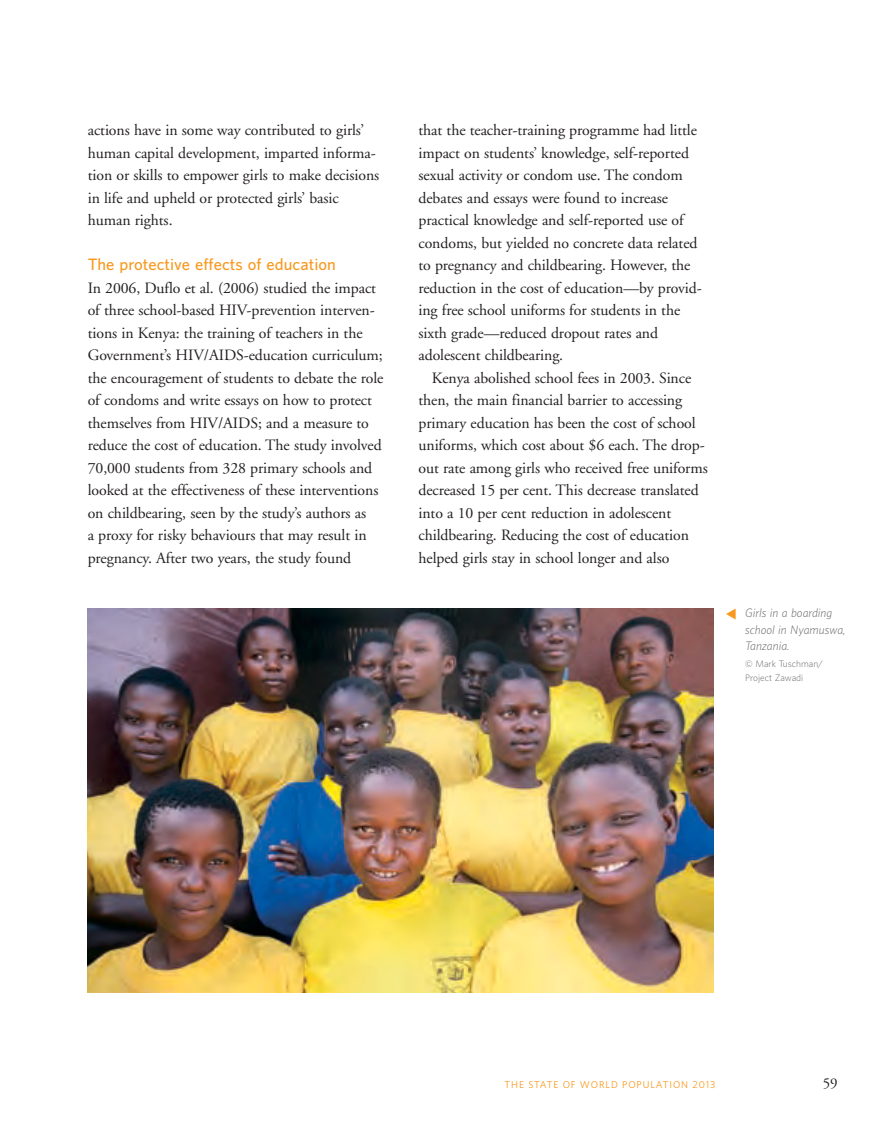
<style>
.page{position:relative;width:891px;height:1134px;background:#fff}
.page>*{position:absolute;margin:0;border:0;box-sizing:border-box;transform-origin:0 0}
.t1{font:15.75px/22.5px "Adobe Garamond";letter-spacing:-.005em;color:#231f20}
.t2{font:600 15px "UNFPA";letter-spacing:.005em;color:#f8981d}
.t3{font:15px "Adobe Garamond";color:#231f20}
.t4{font:italic 300 11.25px/16.5px "UNFPA";color:#676769}
.t5{font:9px "UNFPA Text";letter-spacing:.1em;color:#f8981d}
.t6{font:300 8.7px/13.5px "UNFPA";color:#676769}
</style>
<div class="page">
<img style="left:88px;top:608px;width:626px;height:384px">
<p class="t1" style="left:88px;top:119px;width:293px">actions have in some way contributed to girls’ human capital development, imparted informa&shy;tion or skills to empower girls to make decisions in life and upheld or protected girls’ basic human rights.</p>
<p class="t2" style="left:88px;top:254px;width:250px">The protective effects of education</p>
<p class="t1" style="left:88px;top:277px;width:297px">In 2006, Duflo et al. (2006) studied the impact of three school-based HIV-prevention interven&shy;tions in Kenya: the training of teachers in the Government’s HIV/AIDS-education curriculum; the encouragement of students to debate the role of condoms and write essays on how to protect themselves from HIV/AIDS; and a measure to reduce the cost of education. The study involved 70,000 students from 328 primary schools and looked at the effectiveness of these interventions on childbearing, seen by the study’s authors as<br>a proxy for risky behaviours that may result in pregnancy. After two years, the study found</p>
<p class="t1" style="left:418px;top:119px;width:285px">that the teacher-training programme had little impact on students’ knowledge, self-reported sexual activity or condom use. The condom debates and essays were found to increase practical knowledge and self-reported use of condoms, but yielded no concrete data related to pregnancy and childbearing. However, the reduction in the cost of education—by provid&shy;ing free school uniforms for students in the sixth grade—reduced dropout rates and adolescent childbearing.</p>
<p class="t1" style="left:418px;top:367px;width:291px;text-indent:13px">Kenya abolished school fees in 2003. Since then, the main financial barrier to accessing primary education has been the cost of school uniforms, which cost about $6 each. The drop&shy;out rate among girls who received free uniforms decreased 15 per cent. This decrease translated into a 10 per cent reduction in adolescent childbearing. Reducing the cost of education helped girls stay in school longer and also</p>
<p class="t4" style="left:745px;top:605px;width:102px">Girls in a boarding school in Nyamuswa,<br>Tanzania.</p>
<p class="t6" style="left:745px;top:657px;width:79px">© Mark Tuschman/<br>Project Zawadi</p>
<p class="t5" style="left:505px;top:1079px;width:212px">THE STATE OF WORLD POPULATION 2013</p>
<p class="t3" style="left:823px;top:1075px;width:16px">59</p>
</div>
